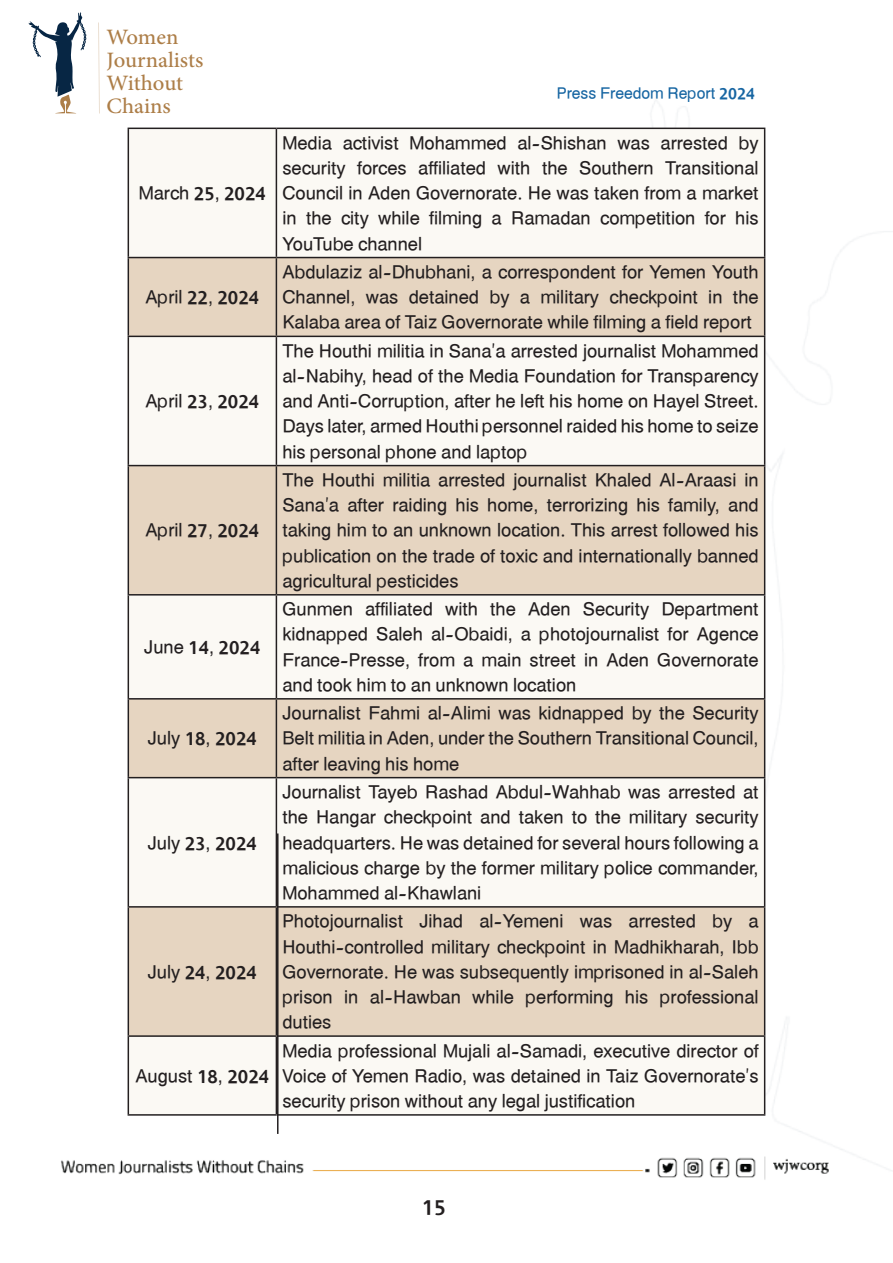
<style>
.page{position:relative;width:893px;height:1263px;background:#fff}
.page>*{position:absolute;margin:0;border:0;box-sizing:border-box;transform-origin:0 0}
.t1{font:30.75px/23.1px "Adobe Arabic";color:#ad7e48}
.t2{font:24px "Hacen Tunisia";color:#231f20}
.t3{font:21px/25.2px "Hacen Tunisia Lt";color:#231f20;text-align:justify}
.t4{font:18px "Hacen Tunisia Lt";color:#1665a2}
</style>
<div class="page">
<img style="left:28px;top:22px;width:865px;height:1158px">
<svg style="left:29px;top:12px;width:58px;height:101px"></svg>
<svg style="left:98px;top:22px;width:1px;height:92px"></svg>
<div style="left:129px;top:129px;width:635px;height:985px;background:#fbf9f4"></div>
<svg style="left:129px;top:258px;width:635px;height:777px;fill:#e6d5c1"></svg>
<hr style="left:128px;top:128px;width:148px;height:1px;background:#231f20">
<hr style="left:128px;top:129px;width:1px;height:128px;background:#231f20">
<hr style="left:276px;top:128px;width:489px;height:1px;background:#231f20">
<hr style="left:276px;top:129px;width:1px;height:128px;background:#231f20">
<hr style="left:764px;top:129px;width:1px;height:128px;background:#231f20">
<hr style="left:128px;top:257px;width:148px;height:1px;background:#231f20">
<hr style="left:128px;top:258px;width:1px;height:78px;background:#231f20">
<hr style="left:276px;top:257px;width:489px;height:1px;background:#231f20">
<hr style="left:276px;top:258px;width:1px;height:78px;background:#231f20">
<hr style="left:764px;top:258px;width:1px;height:78px;background:#231f20">
<hr style="left:128px;top:336px;width:148px;height:1px;background:#231f20">
<hr style="left:128px;top:337px;width:1px;height:128px;background:#231f20">
<hr style="left:276px;top:336px;width:489px;height:1px;background:#231f20">
<hr style="left:276px;top:337px;width:1px;height:128px;background:#231f20">
<hr style="left:764px;top:337px;width:1px;height:128px;background:#231f20">
<hr style="left:128px;top:465px;width:148px;height:1px;background:#231f20">
<hr style="left:128px;top:466px;width:1px;height:128px;background:#231f20">
<hr style="left:276px;top:465px;width:489px;height:1px;background:#231f20">
<hr style="left:276px;top:466px;width:1px;height:128px;background:#231f20">
<hr style="left:764px;top:466px;width:1px;height:128px;background:#231f20">
<hr style="left:128px;top:594px;width:148px;height:1px;background:#231f20">
<hr style="left:128px;top:595px;width:1px;height:103px;background:#231f20">
<hr style="left:276px;top:594px;width:489px;height:1px;background:#231f20">
<hr style="left:276px;top:595px;width:1px;height:103px;background:#231f20">
<hr style="left:764px;top:595px;width:1px;height:103px;background:#231f20">
<hr style="left:128px;top:698px;width:148px;height:1px;background:#231f20">
<hr style="left:128px;top:699px;width:1px;height:78px;background:#231f20">
<hr style="left:276px;top:698px;width:489px;height:1px;background:#231f20">
<hr style="left:276px;top:699px;width:1px;height:78px;background:#231f20">
<hr style="left:764px;top:699px;width:1px;height:78px;background:#231f20">
<hr style="left:128px;top:777px;width:148px;height:1px;background:#231f20">
<hr style="left:128px;top:778px;width:1px;height:128px;background:#231f20">
<hr style="left:276px;top:777px;width:489px;height:1px;background:#231f20">
<hr style="left:276px;top:778px;width:1px;height:128px;background:#231f20">
<hr style="left:764px;top:778px;width:1px;height:128px;background:#231f20">
<hr style="left:128px;top:906px;width:148px;height:2px;background:#231f20">
<hr style="left:128px;top:908px;width:1px;height:127px;background:#231f20">
<hr style="left:276px;top:906px;width:489px;height:2px;background:#231f20">
<hr style="left:276px;top:908px;width:1px;height:127px;background:#231f20">
<hr style="left:764px;top:908px;width:1px;height:127px;background:#231f20">
<hr style="left:128px;top:1035px;width:148px;height:2px;background:#231f20">
<hr style="left:128px;top:1037px;width:1px;height:77px;background:#231f20">
<hr style="left:276px;top:1035px;width:489px;height:2px;background:#231f20">
<hr style="left:276px;top:1037px;width:1px;height:77px;background:#231f20">
<hr style="left:764px;top:1037px;width:1px;height:77px;background:#231f20">
<hr style="left:128px;top:1114px;width:148px;height:2px;background:#231f20">
<hr style="left:276px;top:1114px;width:489px;height:2px;background:#231f20">
<hr style="left:277px;top:833px;width:2px;height:301px;background:#231f20">
<h1 class="t1" style="left:107px;top:22px;width:98px">Women<br>Journalists<br>Without<br>Chains</h1>
<p class="t3" style="left:139px;top:180px;width:129px">March 25, 2024</p>
<p class="t3" style="left:145px;top:284px;width:115px">April 22, 2024</p>
<p class="t3" style="left:145px;top:389px;width:115px">April 23, 2024</p>
<p class="t3" style="left:145px;top:518px;width:115px">April 27, 2024</p>
<p class="t3" style="left:144px;top:634px;width:118px">June 14, 2024</p>
<p class="t3" style="left:148px;top:726px;width:111px">July 18, 2024</p>
<p class="t3" style="left:148px;top:830px;width:111px">July 23, 2024</p>
<p class="t3" style="left:148px;top:959px;width:111px">July 24, 2024</p>
<p class="t3" style="left:135px;top:1063px;width:135px">August 18, 2024</p>
<p class="t4" style="left:557px;top:81px;width:200px">Press Freedom Report 2024</p>
<p class="t3" style="left:282px;top:130px;width:478px">Media activist Mohammed al-Shishan was arrested by security forces affiliated with the Southern Transitional Council in Aden Governorate. He was taken from a market in the city while filming a Ramadan competition for his YouTube channel</p>
<p class="t3" style="left:282px;top:259px;width:478px">Abdulaziz al-Dhubhani, a correspondent for Yemen Youth Channel, was detained by a military checkpoint in the Kalaba area of Taiz Governorate while filming a field report</p>
<p class="t3" style="left:282px;top:338px;width:478px">The Houthi militia in Sana’a arrested journalist Mohammed al-Nabihy, head of the Media Foundation for Transparency and Anti-Corruption, after he left his home on Hayel Street.<br>Days later, armed Houthi personnel raided his home to seize his personal phone and laptop</p>
<p class="t3" style="left:282px;top:467px;width:478px">The Houthi militia arrested journalist Khaled Al-Araasi in Sana’a after raiding his home, terrorizing his family, and taking him to an unknown location. This arrest followed his publication on the trade of toxic and internationally banned agricultural pesticides</p>
<p class="t3" style="left:282px;top:597px;width:478px">Gunmen affiliated with the Aden Security Department kidnapped Saleh al-Obaidi, a photojournalist for Agence France-Presse, from a main street in Aden Governorate and took him to an unknown location</p>
<p class="t3" style="left:282px;top:701px;width:478px">Journalist Fahmi al-Alimi was kidnapped by the Security Belt militia in Aden, under the Southern Transitional Council, after leaving his home</p>
<p class="t3" style="left:282px;top:779px;width:478px">Journalist Tayeb Rashad Abdul-Wahhab was arrested at the Hangar checkpoint and taken to the military security headquarters. He was detained for several hours following a malicious charge by the former military police commander, Mohammed al-Khawlani</p>
<p class="t3" style="left:282px;top:909px;width:478px">Photojournalist Jihad al-Yemeni was arrested by a Houthi-controlled military checkpoint in Madhikharah, Ibb Governorate. He was subsequently imprisoned in al-Saleh prison in al-Hawban while performing his professional duties</p>
<p class="t3" style="left:282px;top:1038px;width:478px">Media professional Mujali al-Samadi, executive director of Voice of Yemen Radio, was detained in Taiz Governorate’s security prison without any legal justification</p>
<p class="t2" style="left:422px;top:1191px;width:25px">15</p>
</div>
